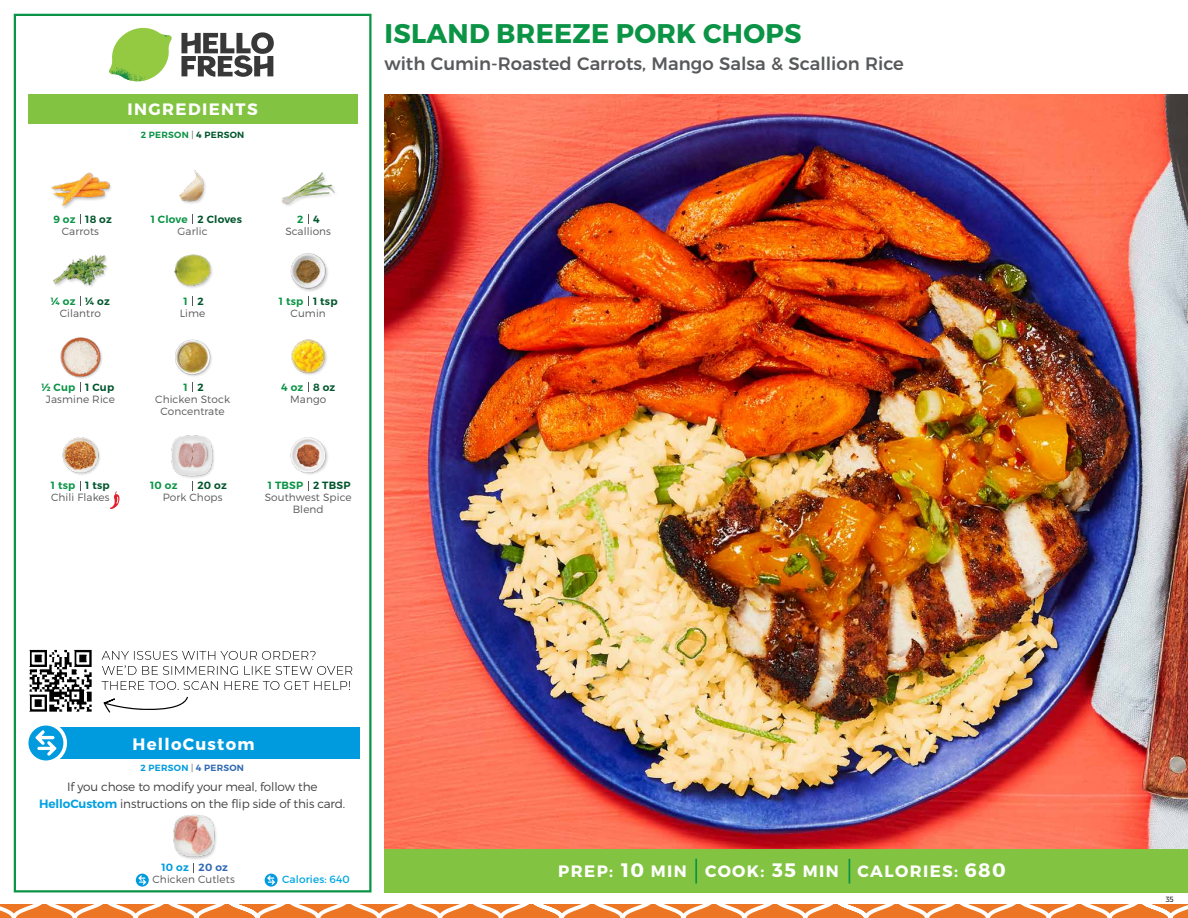
<style>
.page{position:relative;width:1188px;height:918px;background:#fff}
.page>*{position:absolute;margin:0;border:0;box-sizing:border-box;transform-origin:0 0}
.t1{font:700 27px "Montserrat";letter-spacing:.01em;color:#0b9446}
.t2{font:500 18px "Montserrat";color:#58595b}
.t3{font:700 16.5px "Montserrat";letter-spacing:.085em;color:#fff}
.t4{font:300 12px/16.5px "Montserrat";letter-spacing:-.01em;color:#414042;text-align:center}
.t5{font:300 10.5px/12px "Montserrat";letter-spacing:.01em;color:#58595b;text-align:center}
.t6{font:600 10.5px "Montserrat";letter-spacing:.02em;color:#00562c}
.t7{font:600 10.5px "Montserrat";letter-spacing:.02em;color:#0b9446}
.t8{font:10.5px "Montserrat";letter-spacing:.01em;color:#00a8e3}
.t9{font:600 10.5px "Montserrat";letter-spacing:.02em;color:#009bdf}
.t10{font:600 9px "Montserrat";letter-spacing:.03em;color:#0b9446}
.t11{font:600 9px "Montserrat";letter-spacing:.03em;color:#009bdf}
.t12{font:300 7.5px "Montserrat";color:#000}
.s1{font-weight:300;color:#58595b}
.s2{color:#00562c}
.s3{font-weight:600;color:#00a1e1}
.s4{color:#3069b3}
.s5{font-size:19.5px}
</style>
<div class="page">
<svg style="left:0;top:904px;width:1188px;height:14px"></svg>
<div style="left:384px;top:849px;width:804px;height:43px;background:#82c341"></div>
<svg style="left:181px;top:32px;width:93px;height:45px"></svg>
<svg style="left:114px;top:28px;width:55px;height:36px"></svg>
<img style="left:143px;top:28px;width:29px;height:24px">
<img style="left:112px;top:48px;width:54px;height:10px">
<img style="left:109px;top:52px;width:55px;height:30px">
<img style="left:142px;top:58px;width:24px;height:23px">
<div style="left:28px;top:94px;width:330px;height:30px;background:#82c341"></div>
<div style="left:14px;top:14px;width:358px;height:878px;border:2px solid #0b9446"></div>
<img style="left:384px;top:94px;width:804px;height:755px">
<img style="left:174px;top:254px;width:39px;height:34px">
<img style="left:290px;top:253px;width:38px;height:39px">
<img style="left:179px;top:170px;width:27px;height:34px">
<img style="left:281px;top:172px;width:54px;height:34px">
<img style="left:53px;top:254px;width:54px;height:33px">
<div style="left:51px;top:173px;width:62px;height:37px;background:#000;opacity:.2"></div>
<img style="left:51px;top:172px;width:59px;height:37px">
<img style="left:175px;top:339px;width:37px;height:38px">
<img style="left:291px;top:339px;width:36px;height:36px">
<div style="left:61px;top:337px;width:43px;height:43px;background:#000;opacity:.2"></div>
<img style="left:60px;top:337px;width:44px;height:41px">
<div style="left:171px;top:435px;width:45px;height:45px;background:#000;opacity:.2"></div>
<img style="left:171px;top:435px;width:45px;height:41px">
<img style="left:290px;top:437px;width:38px;height:38px">
<img style="left:62px;top:437px;width:38px;height:38px">
<div style="left:173px;top:814px;width:45px;height:46px;background:#000;opacity:.2"></div>
<img style="left:173px;top:814px;width:45px;height:44px">
<svg style="left:110px;top:491px;width:10px;height:18px"></svg>
<div style="left:33px;top:727px;width:327px;height:32px;background:#009bdf"></div>
<svg style="left:25px;top:722px;width:42px;height:42px"></svg>
<div style="left:28px;top:726px;width:35px;height:34px;background:#009bdf;border-radius:50%"></div>
<svg style="left:35px;top:730px;width:22px;height:26px"></svg>
<svg style="left:136px;top:874px;width:13px;height:13px"></svg>
<svg style="left:138px;top:875px;width:8px;height:10px"></svg>
<hr style="left:695px;top:859px;width:2px;height:25px;background:#0b9446">
<svg style="left:849px;top:859px;width:1px;height:25px"></svg>
<img style="left:29px;top:649px;width:63px;height:63px">
<svg style="left:103px;top:696px;width:85px;height:17px"></svg>
<svg style="left:102px;top:681px;width:248px;height:9px"></svg>
<svg style="left:102px;top:651px;width:250px;height:24px"></svg>
<svg style="left:265px;top:874px;width:13px;height:13px"></svg>
<svg style="left:267px;top:875px;width:8px;height:10px"></svg>
<h1 class="t1" style="left:385px;top:17px;width:418px">ISLAND BREEZE PORK CHOPS</h1>
<h2 class="t2" style="left:384px;top:49px;width:521px">with Cumin-Roasted Carrots, Mango Salsa &amp; Scallion Rice</h2>
<h3 class="t3" style="left:128px;top:99px;width:132px">INGREDIENTS</h3>
<p class="t10" style="left:141px;top:129px;width:105px">2 PERSON <span class="s1">|</span> <span class="s2">4 PERSON</span></p>
<p class="t7" style="left:53px;top:212px;width:24px">9 oz</p>
<p class="t6" style="left:85px;top:212px;width:28px">18 oz</p>
<p class="t6" style="left:198px;top:212px;width:46px">2 Cloves</p>
<p class="t6" style="left:313px;top:212px;width:8px">4</p>
<p class="t7" style="left:151px;top:212px;width:38px">1 Clove</p>
<p class="t7" style="left:297px;top:212px;width:8px">2</p>
<p class="t5" style="left:62px;top:225px;width:39px">Carrots</p>
<p class="t5" style="left:178px;top:225px;width:32px">Garlic</p>
<p class="t5" style="left:285px;top:225px;width:47px">Scallions</p>
<p class="t7" style="left:51px;top:295px;width:26px">¼ oz</p>
<p class="t6" style="left:85px;top:295px;width:26px">¼ oz</p>
<p class="t6" style="left:198px;top:295px;width:8px">2</p>
<p class="t6" style="left:313px;top:295px;width:26px">1 tsp</p>
<p class="t7" style="left:184px;top:295px;width:6px">1</p>
<p class="t7" style="left:279px;top:295px;width:26px">1 tsp</p>
<p class="t5" style="left:60px;top:307px;width:43px">Cilantro</p>
<p class="t5" style="left:180px;top:307px;width:27px">Lime</p>
<p class="t5" style="left:291px;top:307px;width:37px">Cumin</p>
<p class="t7" style="left:41px;top:381px;width:36px">½ Cup</p>
<p class="t6" style="left:85px;top:381px;width:31px">1 Cup</p>
<p class="t6" style="left:198px;top:381px;width:8px">2</p>
<p class="t6" style="left:313px;top:381px;width:24px">8 oz</p>
<p class="t7" style="left:184px;top:381px;width:6px">1</p>
<p class="t7" style="left:281px;top:381px;width:24px">4 oz</p>
<p class="t5" style="left:46px;top:393px;width:70px">Jasmine Rice</p>
<p class="t5" style="left:155px;top:393px;width:76px">Chicken Stock<br>Concentrate</p>
<p class="t5" style="left:290px;top:393px;width:38px">Mango</p>
<p class="t7" style="left:51px;top:479px;width:26px">1 tsp</p>
<p class="t6" style="left:85px;top:479px;width:26px">1 tsp</p>
<p class="t6" style="left:198px;top:479px;width:31px">20 oz</p>
<p class="t6" style="left:313px;top:479px;width:39px">2 TBSP</p>
<p class="t7" style="left:150px;top:479px;width:29px">10 oz</p>
<p class="t7" style="left:268px;top:479px;width:37px">1 TBSP</p>
<p class="t5" style="left:51px;top:491px;width:60px">Chili Flakes</p>
<p class="t5" style="left:163px;top:491px;width:61px">Pork Chops</p>
<p class="t5" style="left:265px;top:491px;width:88px">Southwest Spice<br>Blend</p>
<h3 class="t3" style="left:133px;top:734px;width:123px">HelloCustom</h3>
<p class="t4" style="left:39px;top:778px;width:308px">If you chose to modify your meal, follow the<br><span class="s3">HelloCustom</span> instructions on the flip side of this card.</p>
<p class="t11" style="left:141px;top:763px;width:105px">2 PERSON <span class="s1">|</span> <span class="s4">4 PERSON</span></p>
<p class="t9" style="left:162px;top:861px;width:68px">10 oz <span class="s4">20 oz</span></p>
<p class="t5" style="left:153px;top:873px;width:84px">Chicken Cutlets</p>
<p class="t8" style="left:282px;top:873px;width:69px">Calories: 640</p>
<h3 class="t3" style="left:558px;top:861px;width:449px">PREP: <span class="s5">10</span> MIN COOK: <span class="s5">35</span> MIN CALORIES: <span class="s5">680</span></h3>
<p class="t12" style="left:1166px;top:895px;width:10px">35</p>
</div>
